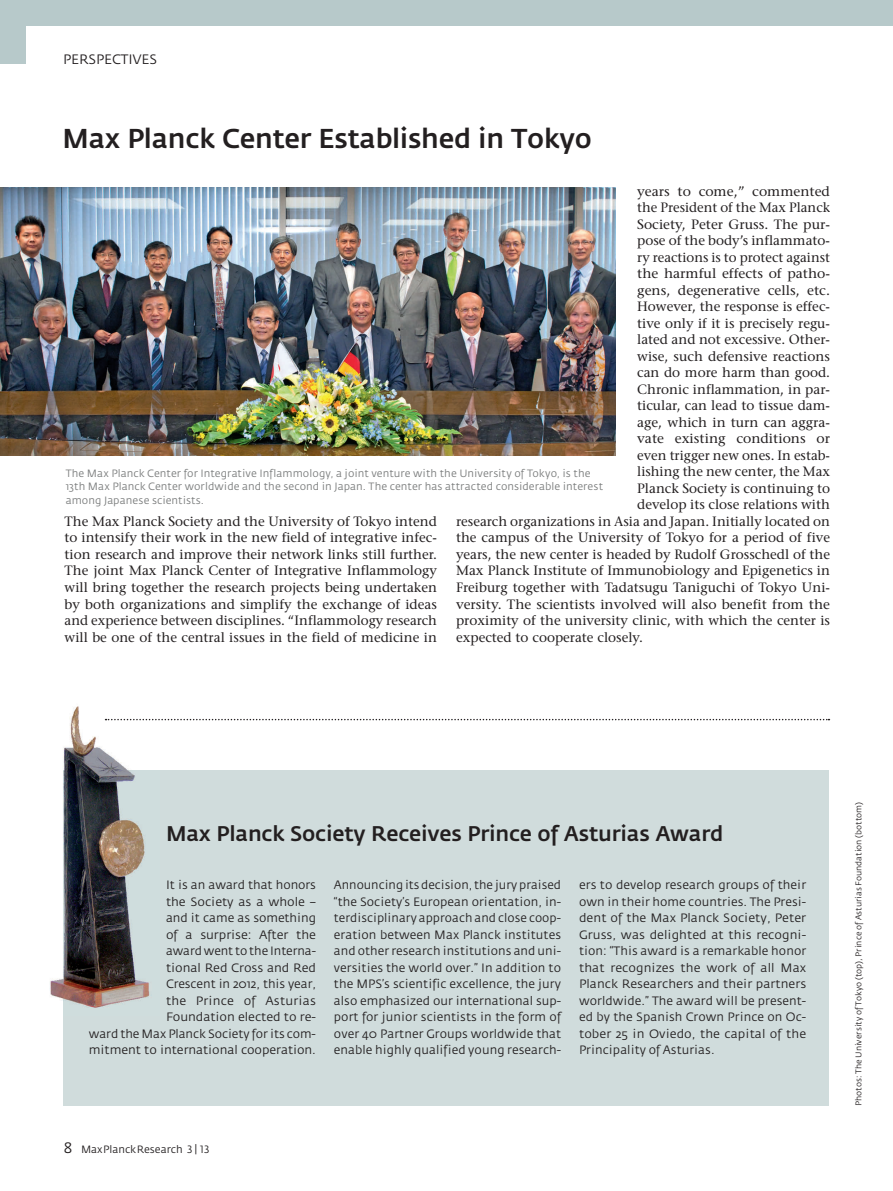
<style>
.page{position:relative;width:893px;height:1191px;background:#fff}
.page>*{position:absolute;margin:0;border:0;box-sizing:border-box;transform-origin:0 0}
.t1{font:500 27px "Fedra Sans";letter-spacing:-.01em;color:#231f20}
.t2{font:500 21px "Fedra Sans";letter-spacing:-.01em;color:#231f20}
.t3{font:13.5px/16.5px "Stone Serif";color:#231f20;text-align:justify}
.t4{font:13.5px "Fedra Sans";color:#231f20}
.t5{font:12px/16.5px "Fedra Sans";letter-spacing:-.005em;color:#231f20;text-align:justify}
.t6{font:10.5px/13.5px "Fedra Sans";letter-spacing:.005em;color:#7a7c7c}
.t7{font:10.5px "Fedra Sans";color:#231f20}
.t8{font:8.25px "Fedra Sans";color:#231f20}
.s1{font-family:"Fedra Sans Book SC";font-size:15px}
.s2{font-family:"Fedra Sans Book SC"}
</style>
<div class="page">
<div style="left:0;top:0;width:26px;height:64px;background:#b7c9ca"></div>
<div style="left:0;top:0;width:893px;height:26px;background:#b7c9ca"></div>
<div style="left:64px;top:770px;width:765px;height:336px;background:#d0dcdc"></div>
<img style="left:50px;top:706px;width:110px;height:309px">
<img style="left:64px;top:770px;width:96px;height:245px">
<img style="left:0;top:188px;width:616px;height:268px">
<svg style="left:106px;top:719px;width:723px;height:1px"></svg>
<p class="t4" style="left:63px;top:54px;width:96px">PERSPECTIVES</p>
<p class="t1" style="left:62px;top:128px;width:531px">Max Planck Center Established in Tokyo</p>
<p class="t3" style="left:637px;top:184px;width:194px">years to come,” commented</p>
<p class="t3" style="left:637px;top:201px;width:194px">the President of the Max Planck</p>
<p class="t3" style="left:637px;top:217px;width:194px">Society, Peter Gruss. The pur-</p>
<p class="t3" style="left:637px;top:234px;width:194px">pose of the body’s inflammato-</p>
<p class="t3" style="left:637px;top:250px;width:194px">ry reactions is to protect against</p>
<p class="t3" style="left:637px;top:267px;width:194px">the harmful effects of patho-</p>
<p class="t3" style="left:637px;top:283px;width:194px">gens, degenerative cells, etc.</p>
<p class="t3" style="left:637px;top:300px;width:194px">However, the response is effec-</p>
<p class="t3" style="left:637px;top:316px;width:194px">tive only if it is precisely regu-</p>
<p class="t3" style="left:637px;top:333px;width:194px">lated and not excessive. Other-</p>
<p class="t3" style="left:637px;top:349px;width:194px">wise, such defensive reactions</p>
<p class="t3" style="left:637px;top:366px;width:194px">can do more harm than good.</p>
<p class="t3" style="left:637px;top:382px;width:194px">Chronic inflammation, in par-</p>
<p class="t3" style="left:637px;top:399px;width:194px">ticular, can lead to tissue dam-</p>
<p class="t3" style="left:637px;top:415px;width:194px">age, which in turn can aggra-</p>
<p class="t3" style="left:637px;top:432px;width:194px">vate existing conditions or</p>
<p class="t3" style="left:637px;top:448px;width:194px">even trigger new ones. In estab-</p>
<p class="t3" style="left:637px;top:465px;width:194px">lishing the new center, the Max</p>
<p class="t3" style="left:637px;top:481px;width:194px">Planck Society is continuing to</p>
<p class="t3" style="left:637px;top:498px;width:194px">develop its close relations with</p>
<p class="t3" style="left:456px;top:514px;width:375px">research organizations in Asia and Japan. Initially located on</p>
<p class="t3" style="left:456px;top:531px;width:375px">the campus of the University of Tokyo for a period of five</p>
<p class="t3" style="left:456px;top:547px;width:375px">years, the new center is headed by Rudolf Grosschedl of the</p>
<p class="t3" style="left:456px;top:564px;width:375px">Max Planck Institute of Immunobiology and Epigenetics in</p>
<p class="t3" style="left:456px;top:580px;width:375px">Freiburg together with Tadatsugu Taniguchi of Tokyo Uni-</p>
<p class="t3" style="left:456px;top:597px;width:375px">versity. The scientists involved will also benefit from the</p>
<p class="t3" style="left:456px;top:613px;width:375px">proximity of the university clinic, with which the center is</p>
<p class="t3" style="left:456px;top:630px;width:188px">expected to cooperate closely.</p>
<p class="t6" style="left:66px;top:467px;width:539px">The Max Planck Center for Integrative Inflammology, a joint venture with the University of Tokyo, is the<br>13th Max Planck Center worldwide and the second in Japan. The center has attracted considerable interest among Japanese scientists.</p>
<p class="t3" style="left:65px;top:514px;width:374px">The Max Planck Society and the University of Tokyo intend to intensify their work in the new field of integrative infec&shy;tion research and improve their network links still further.<br>The joint Max Planck Center of Integrative Inflammology will bring together the research projects being undertaken by both organizations and simplify the exchange of ideas and experience between disciplines. “Inflammology research will be one of the central issues in the field of medicine in</p>
<p class="t2" style="left:166px;top:825px;width:559px">Max Planck Society Receives Prince of Asturias Award</p>
<p class="t5" style="left:89px;top:877px;width:229px;text-align:right">It is an award that honors<br>the Society as a whole –<br>and it came as something<br>of a surprise: After the<br>award went to the Interna-<br>tional Red Cross and Red<br>Crescent in 2012, this year,<br>the Prince of Asturias<br>Foundation elected to re-<br>ward the Max Planck Society for its com&shy;mitment to international cooperation.</p>
<p class="t5" style="left:334px;top:877px;width:229px">Announcing its decision, the jury praised “the Society’s European orientation, in&shy;terdisciplinary approach and close coop&shy;eration between Max Planck institutes and other research institutions and uni&shy;versities the world over.” In addition to the MPS’s scientific excellence, the jury also emphasized our international sup&shy;port for junior scientists in the form of over 40 Partner Groups worldwide that enable highly qualified young research-</p>
<p class="t5" style="left:579px;top:877px;width:229px">ers to develop research groups of their own in their home countries. The Presi&shy;dent of the Max Planck Society, Peter Gruss, was delighted at this recogni&shy;tion: “This award is a remarkable honor that recognizes the work of all Max Planck Researchers and their partners worldwide.” The award will be present&shy;ed by the Spanish Crown Prince on Oc&shy;tober 25 in Oviedo, the capital of the Principality of Asturias.</p>
<p class="t7" style="left:64px;top:1145px;width:147px"><span class="s1">8</span> MaxPlanckResearch <span class="s2">3 | 13</span></p>
<p class="t8" style="left:855px;top:1106px;width:305px;rotate:-90deg">Photos: The University of Tokyo (top), Prince of Asturias Foundation (bottom)</p>
</div>
